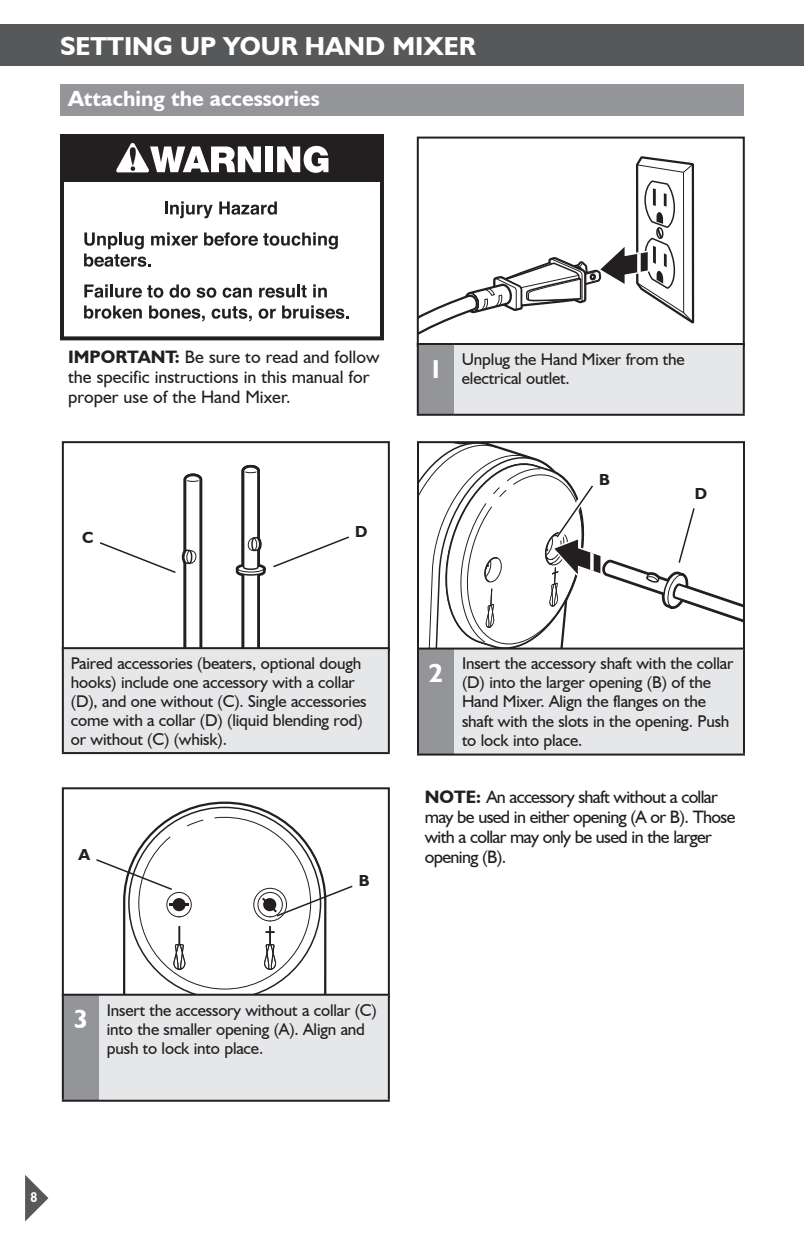
<style>
.page{position:relative;width:804px;height:1236px;background:#fff}
.page>*{position:absolute;margin:0;border:0;box-sizing:border-box;transform-origin:0 0}
.t1{font:700 26px "Humanist 521 BT";color:#fff}
.t2{font:700 22px "Humanist 521 BT";color:#fff}
.t3{font:18px/20px "Humanist 521 BT";letter-spacing:-.035em;color:#231f20}
.t4{font:18px/20px "Humanist 521 BT";color:#231f20}
.t5{font:700 18px "Humanist 521 BT";color:#231f20}
.t6{font:17px/19px "Humanist 521 BT";letter-spacing:-.01em;color:#231f20}
.t7{font:700 16px "Humanist 521 BT";color:#231f20}
.t8{font:700 14px "Humanist 521 BT";color:#fff;scale:.9 1}
.s1{font-weight:700}
</style>
<div class="page">
<svg style="left:25px;top:1175px;width:23px;height:46px"></svg>
<svg style="left:420px;top:156px;width:275px;height:178px"></svg>
<div style="left:417px;top:137px;width:328px;height:210px;border:2px solid #231f20"></div>
<div style="left:62px;top:441px;width:328px;height:210px;border:2px solid #231f20"></div>
<div style="left:798px;top:24px;width:6px;height:42px;background:#57585a"></div>
<div style="left:0;top:24px;width:798px;height:42px;background:#57585a"></div>
<div style="left:60px;top:84px;width:684px;height:32px;background:#939598"></div>
<div style="left:62px;top:787px;width:328px;height:210px;border:2px solid #231f20"></div>
<div style="left:418px;top:649px;width:36px;height:106px;background:#939598"></div>
<div style="left:454px;top:649px;width:290px;height:106px;background:#e6e7e9"></div>
<hr style="left:417px;top:648px;width:37px;height:2px;background:#231f20">
<hr style="left:417px;top:650px;width:2px;height:104px;background:#231f20">
<hr style="left:454px;top:648px;width:291px;height:2px;background:#231f20">
<hr style="left:743px;top:650px;width:2px;height:104px;background:#231f20">
<hr style="left:417px;top:754px;width:37px;height:2px;background:#231f20">
<hr style="left:454px;top:754px;width:291px;height:2px;background:#231f20">
<div style="left:63px;top:995px;width:36px;height:106px;background:#939598"></div>
<div style="left:99px;top:995px;width:290px;height:106px;background:#e6e7e9"></div>
<hr style="left:62px;top:994px;width:37px;height:2px;background:#231f20">
<hr style="left:62px;top:996px;width:2px;height:104px;background:#231f20">
<hr style="left:99px;top:994px;width:291px;height:2px;background:#231f20">
<hr style="left:388px;top:996px;width:2px;height:104px;background:#231f20">
<hr style="left:62px;top:1100px;width:37px;height:2px;background:#231f20">
<hr style="left:99px;top:1100px;width:291px;height:2px;background:#231f20">
<div style="left:418px;top:344px;width:36px;height:71px;background:#939598"></div>
<div style="left:454px;top:344px;width:290px;height:71px;background:#e6e7e9"></div>
<hr style="left:417px;top:343px;width:37px;height:2px;background:#231f20">
<hr style="left:417px;top:345px;width:2px;height:69px;background:#231f20">
<hr style="left:454px;top:343px;width:291px;height:2px;background:#231f20">
<hr style="left:743px;top:345px;width:2px;height:69px;background:#231f20">
<hr style="left:417px;top:414px;width:37px;height:2px;background:#231f20">
<hr style="left:454px;top:414px;width:291px;height:2px;background:#231f20">
<div style="left:60px;top:134px;width:324px;height:206px;border:4px solid #231f20"></div>
<div style="left:62px;top:136px;width:320px;height:46px;background:#231f20"></div>
<div style="left:265px;top:147px;width:8px;height:25px;background:#fff"></div>
<svg style="left:277px;top:146px;width:51px;height:27px"></svg>
<svg style="left:116px;top:143px;width:145px;height:29px"></svg>
<svg style="left:165px;top:201px;width:48px;height:17px"></svg>
<svg style="left:219px;top:201px;width:58px;height:14px"></svg>
<svg style="left:204px;top:232px;width:134px;height:17px"></svg>
<svg style="left:84px;top:232px;width:114px;height:35px"></svg>
<svg style="left:84px;top:284px;width:79px;height:14px"></svg>
<svg style="left:170px;top:284px;width:20px;height:14px"></svg>
<svg style="left:197px;top:288px;width:19px;height:10px"></svg>
<svg style="left:223px;top:288px;width:29px;height:10px"></svg>
<svg style="left:259px;top:284px;width:48px;height:14px"></svg>
<svg style="left:313px;top:284px;width:14px;height:13px"></svg>
<svg style="left:84px;top:305px;width:58px;height:14px"></svg>
<svg style="left:149px;top:305px;width:56px;height:16px"></svg>
<svg style="left:212px;top:306px;width:40px;height:15px"></svg>
<svg style="left:259px;top:309px;width:17px;height:10px"></svg>
<svg style="left:282px;top:305px;width:67px;height:14px"></svg>
<svg style="left:100px;top:473px;width:103px;height:174px"></svg>
<svg style="left:235px;top:464px;width:114px;height:183px"></svg>
<svg style="left:418px;top:442px;width:326px;height:208px"></svg>
<svg style="left:95px;top:802px;width:259px;height:194px"></svg>
<div style="left:63px;top:648px;width:326px;height:105px;background:#e6e7e9"></div>
<hr style="left:62px;top:647px;width:328px;height:2px;background:#231f20">
<hr style="left:62px;top:649px;width:2px;height:103px;background:#231f20">
<hr style="left:388px;top:649px;width:2px;height:103px;background:#231f20">
<hr style="left:62px;top:752px;width:328px;height:2px;background:#231f20">
<h1 class="t1" style="left:60px;top:30px;width:32px">SETTIN</h1>
<h1 class="t1" style="left:154px;top:30px;width:107px">G UP YOUR</h1>
<h1 class="t1" style="left:305px;top:30px;width:156px">HAN D MIXER</h1>
<p class="t2" style="left:68px;top:85px;width:253px">ATTACHING THE ACCESSORIES</p>
<p class="t5" style="left:68px;top:346px;width:20px">IMPORT</p>
<p class="t4" style="left:68px;top:347px;width:313px;text-indent:70px"><span class="s1">ANT:</span> Be sure to read and follow the specific instructions in this manual for proper use of the Hand Mixer.</p>
<p class="t7" style="left:82px;top:527px;width:13px">C</p>
<p class="t7" style="left:355px;top:522px;width:12px">D</p>
<h1 class="t1" style="left:429px;top:353px;width:16px">1</h1>
<p class="t6" style="left:462px;top:349px;width:225px">Unplug the Hand Mixer from the electrical outlet.</p>
<p class="t7" style="left:599px;top:469px;width:11px">B</p>
<p class="t7" style="left:695px;top:484px;width:12px">D</p>
<p class="t6" style="left:71px;top:653px;width:297px">Paired accessories (beaters, optional dough hooks) include one accessory with a collar (D), and one without (C). Single accessories come with a collar (D) (liquid blending rod) or without (C) (whisk).</p>
<p class="t7" style="left:78px;top:844px;width:13px">A</p>
<p class="t7" style="left:359px;top:871px;width:11px">B</p>
<h1 class="t1" style="left:429px;top:657px;width:16px">2</h1>
<p class="t6" style="left:462px;top:654px;width:273px">Insert the accessory shaft with the collar (D) into the larger opening (B) of the Hand Mixer. Align the flanges on the shaft with the slots in the opening. Push to lock into place.</p>
<p class="t3" style="left:425px;top:787px;width:312px"><span class="s1">NOTE:</span> An accessory shaft without a collar may be used in either opening (A or B). Those with a collar may only be used in the larger opening (B).</p>
<h1 class="t1" style="left:74px;top:1003px;width:16px">3</h1>
<p class="t6" style="left:107px;top:1000px;width:272px">Insert the accessory without a collar (C) into the smaller opening (A). Align and push to lock into place.</p>
<p class="t8" style="left:31px;top:1188px;width:9px">8</p>
</div>
